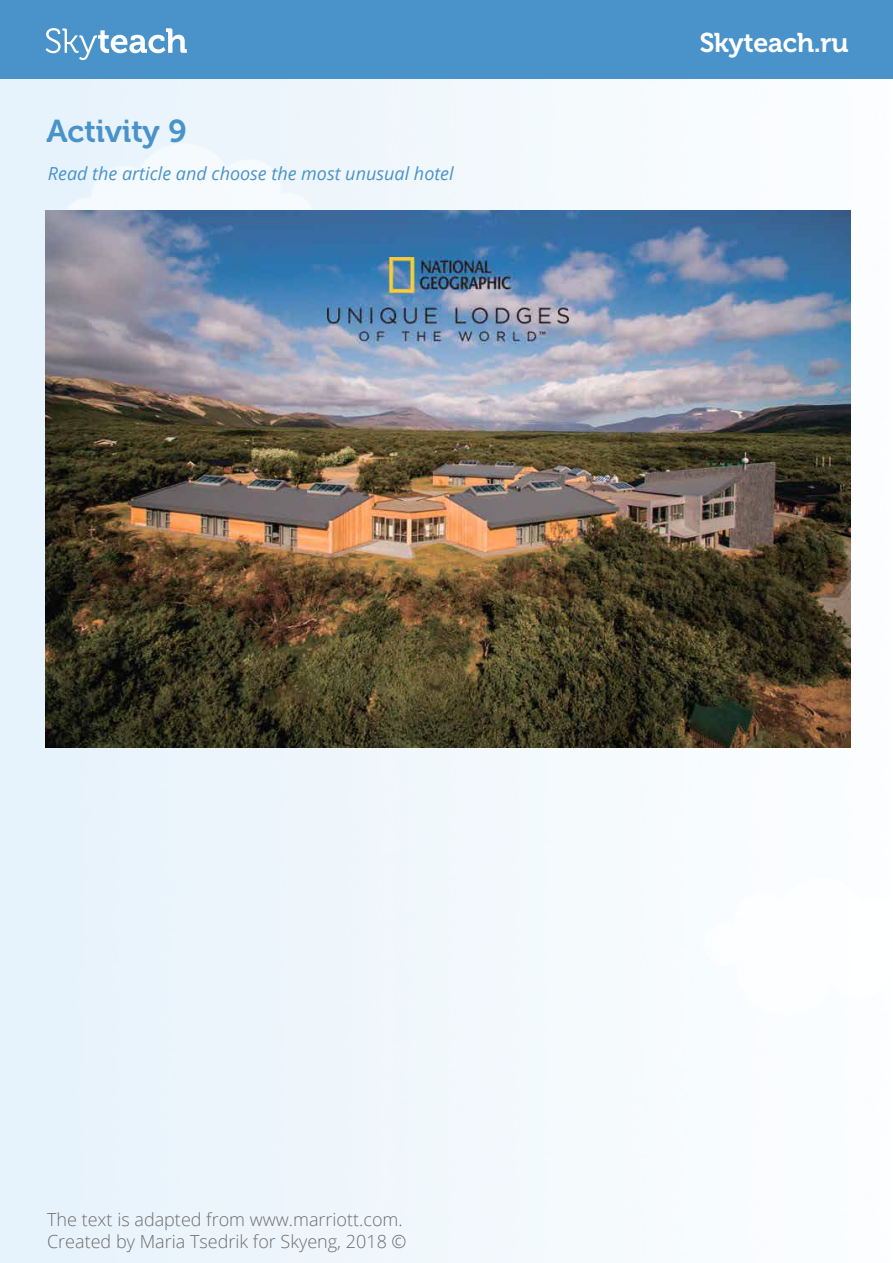
<style>
.page{position:relative;width:893px;height:1263px;background:#fff}
.page>*{position:absolute;margin:0;border:0;box-sizing:border-box;transform-origin:0 0}
.t1{font:31.5px "Museo Cyrl 700";color:#4a93ca}
.t2{font:27px "Museo Cyrl 700";color:#fff}
.t3{font:300 18px/21.6px "Open Sans";color:#6d6d6d}
.t4{font:italic 18px "Open Sans";color:#4a93ca}
</style>
<div class="page">
<img style="left:0;top:79px;width:851px;height:1184px">
<div style="left:0;top:0;width:893px;height:79px;background:#4a93ca"></div>
<svg style="left:46px;top:28px;width:141px;height:32px"></svg>
<img style="left:46px;top:210px;width:804px;height:537px">
<h1 class="t1" style="left:46px;top:113px;width:142px">Activity 9</h1>
<p class="t4" style="left:48px;top:161px;width:407px">Read the article and choose the most unusual hotel</p>
<h2 class="t2" style="left:700px;top:28px;width:150px">Skyteach.ru</h2>
<p class="t3" style="left:47px;top:1208px;width:361px">The text is adapted from www.marriott.com.<br>Created by Maria Tsedrik for Skyeng, 2018 ©</p>
</div>
